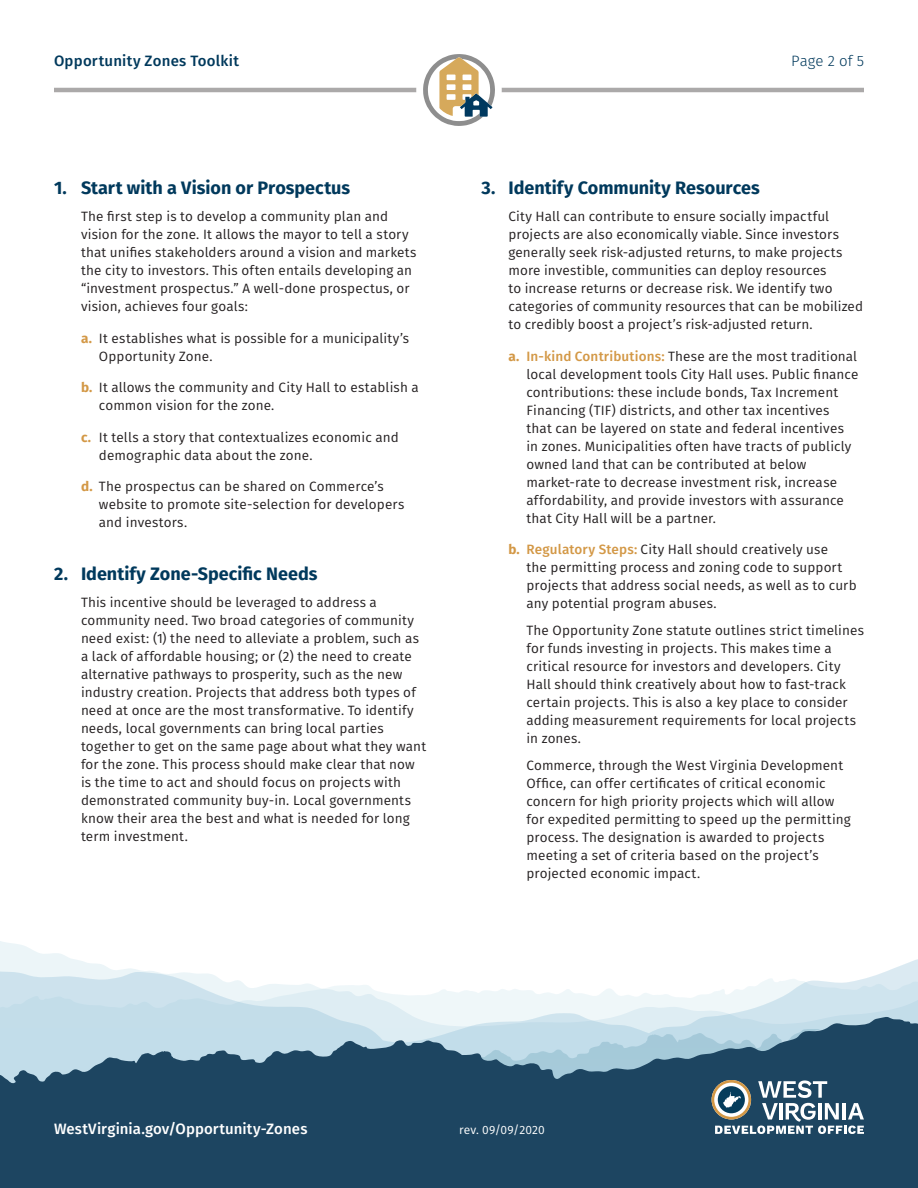
<style>
.page{position:relative;width:918px;height:1188px;background:#fff}
.page>*{position:absolute;margin:0;border:0;box-sizing:border-box;transform-origin:0 0}
.t1{font:700 18px "Fira Sans";color:#00395c}
.t2{font:500 15px "Fira Sans";letter-spacing:.005em;color:#fff}
.t3{font:500 15px "Fira Sans";letter-spacing:.015em;color:#00395c}
.t4{font:300 15px "Fira Sans";letter-spacing:.005em;color:#00395c}
.t5{font:13.5px/18px "Fira Sans";letter-spacing:.01em;color:#231f20}
.t6{font:12px "Fira Sans";letter-spacing:.015em;color:#fff}
.s1{font-weight:700;color:#d39846}
.s2{font-weight:500;color:#d39846}
</style>
<div class="page">
<hr style="left:54px;top:88px;width:810px;height:4px;background:#aba9a9">
<svg style="left:0;top:956px;width:918px;height:60px"></svg>
<svg style="left:0;top:1016px;width:918px;height:172px;background:#436880"></svg>
<div style="left:416px;top:47px;width:86px;height:86px;background:#fff;border-radius:50%"></div>
<svg style="left:423px;top:54px;width:72px;height:72px"></svg>
<svg style="left:712px;top:1080px;width:152px;height:54px"></svg>
<p class="t3" style="left:54px;top:48px;width:186px">Opportunity Zones Toolkit</p>
<p class="t4" style="left:791px;top:50px;width:74px">Page 2 of 5</p>
<h1 class="t1" style="left:54px;top:173px;width:298px">1. Start with a Vision or Prospectus</h1>
<p class="t5" style="left:81px;top:207px;width:337px">The first step is to develop a community plan and vision for the zone. It allows the mayor to tell a story that unifies stakeholders around a vision and markets the city to investors. This often entails developing an “investment prospectus.” A well-done prospectus, or vision, achieves four goals:</p>
<p class="t5" style="left:99px;top:329px;width:312px;text-indent:-18px"><span class="s1">a.</span> It establishes what is possible for a municipality’s<br>Opportunity Zone.</p>
<p class="t5" style="left:99px;top:378px;width:321px;text-indent:-18px"><span class="s1">b.</span> It allows the community and City Hall to establish a common vision for the zone.</p>
<p class="t5" style="left:99px;top:428px;width:301px;text-indent:-18px"><span class="s1">c.</span> It tells a story that contextualizes economic and demographic data about the zone.</p>
<p class="t5" style="left:99px;top:477px;width:307px;text-indent:-18px"><span class="s1">d.</span> The prospectus can be shared on Commerce’s website to promote site-selection for developers and investors.</p>
<h1 class="t1" style="left:54px;top:558px;width:265px">2. Identify Zone-Specific Needs</h1>
<p class="t5" style="left:81px;top:593px;width:347px">This incentive should be leveraged to address a community need. Two broad categories of community need exist: (1) the need to alleviate a problem, such as a lack of affordable housing; or (2) the need to create alternative pathways to prosperity, such as the new industry creation. Projects that address both types of need at once are the most transformative. To identify needs, local governments can bring local parties together to get on the same page about what they want for the zone. This process should make clear that now is the time to act and should focus on projects with demonstrated community buy-in. Local governments know their area the best and what is needed for long term investment.</p>
<h1 class="t1" style="left:482px;top:173px;width:280px">3. Identify Community Resources</h1>
<p class="t5" style="left:508px;top:207px;width:356px">City Hall can contribute to ensure socially impactful projects are also economically viable. Since investors generally seek risk-adjusted returns, to make projects more investible, communities can deploy resources<br>to increase returns or decrease risk. We identify two categories of community resources that can be mobilized to credibly boost a project’s risk-adjusted return.</p>
<p class="t5" style="left:526px;top:347px;width:333px;text-indent:-18px"><span class="s1">a.</span> <span class="s2">In-kind Contributions:</span> These are the most traditional local development tools City Hall uses. Public finance contributions: these include bonds, Tax Increment Financing (TIF) districts, and other tax incentives<br>that can be layered on state and federal incentives in zones. Municipalities often have tracts of publicly owned land that can be contributed at below market-rate to decrease investment risk, increase affordability, and provide investors with assurance that City Hall will be a partner.</p>
<p class="t5" style="left:526px;top:540px;width:332px;text-indent:-18px"><span class="s1">b.</span> <span class="s2">Regulatory Steps:</span> City Hall should creatively use<br>the permitting process and zoning code to support projects that address social needs, as well as to curb any potential program abuses.</p>
<p class="t5" style="left:526px;top:621px;width:339px">The Opportunity Zone statute outlines strict timelines for funds investing in projects. This makes time a critical resource for investors and developers. City Hall should think creatively about how to fast-track certain projects. This is also a key place to consider adding measurement requirements for local projects in zones.</p>
<p class="t5" style="left:526px;top:756px;width:326px">Commerce, through the West Virginia Development Office, can offer certificates of critical economic concern for high priority projects which will allow for expedited permitting to speed up the permitting process. The designation is awarded to projects meeting a set of criteria based on the project’s projected economic impact.</p>
<p class="t2" style="left:54px;top:1116px;width:255px">WestVirginia.gov/Opportunity-Zones</p>
<p class="t6" style="left:459px;top:1121px;width:87px">rev. 09/09/2020</p>
</div>
